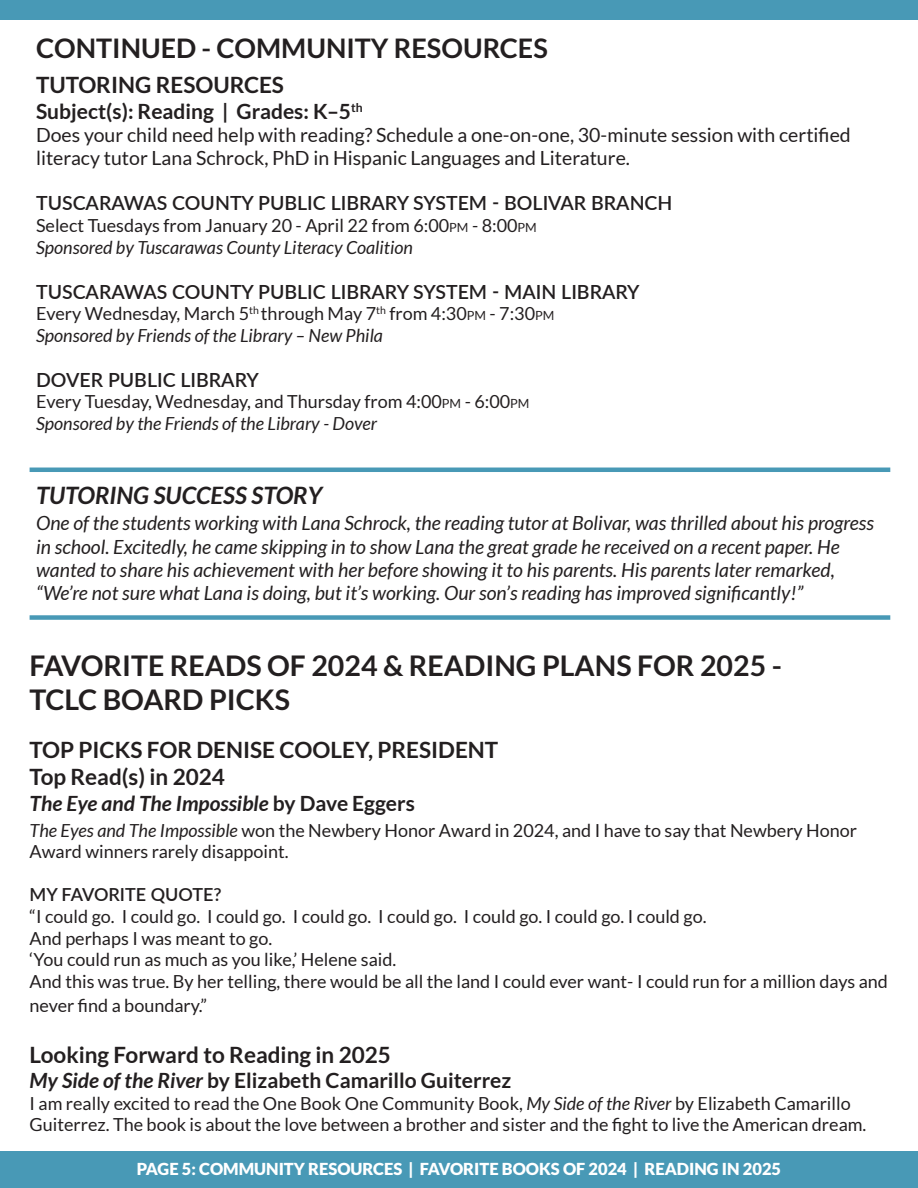
<style>
.page{position:relative;width:918px;height:1188px;background:#fff}
.page>*{position:absolute;margin:0;border:0;box-sizing:border-box;transform-origin:0 0}
.t1{font:700 28.5px "Lato";color:#231f20}
.t2{font:700 27px "Lato";color:#231f20}
.t3{font:italic 700 24px "Lato";color:#231f20}
.t4{font:700 22.5px "Lato";color:#231f20}
.t5{font:700 21px "Lato";color:#231f20}
.t6{font:italic 700 21px "Lato";color:#231f20}
.t7{font:italic 19.5px/23.4px "Lato";color:#231f20}
.t8{font:19.5px/23.4px "Lato";color:#231f20}
.t9{font:600 19.5px "Lato";color:#231f20}
.t10{font:18px/21.6px "Lato";color:#231f20}
.t11{font:italic 18px "Lato";color:#231f20}
.t12{font:600 18px "Lato";color:#231f20}
.t13{font:900 16.5px "Lato";color:#fff}
.s1{font-size:12.6px}
.s2{font-style:normal}
.s3{font-style:italic}
</style>
<div class="page">
<div style="left:0;top:0;width:918px;height:20px;background:#4899b6"></div>
<div style="left:0;top:1151px;width:918px;height:37px;background:#4899b6"></div>
<hr style="left:30px;top:468px;width:860px;height:4px;background:#4899b6">
<div style="left:30px;top:615px;width:860px;height:5px;background:#4899b6"></div>
<p class="t2" style="left:36px;top:33px;width:513px">CONTINUED - COMMUNITY RESOURCES</p>
<p class="t4" style="left:36px;top:72px;width:249px">TUTORING RESOURCES</p>
<p class="t5" style="left:36px;top:99px;width:328px">Subject(s): Reading | Grades: K–5<sup>th</sup></p>
<p class="t8" style="left:36px;top:123px;width:816px">Does your child need help with reading? Schedule a one-on-one, 30-minute session with certified literacy tutor Lana Schrock, PhD in Hispanic Languages and Literature.</p>
<p class="t9" style="left:36px;top:189px;width:638px">TUSCARAWAS COUNTY PUBLIC LIBRARY SYSTEM - BOLIVAR BRANCH</p>
<p class="t10" style="left:36px;top:215px;width:502px">Select Tuesdays from January 20 - April 22 from 6:00<span class="s1">PM</span> - 8:00<span class="s1">PM</span></p>
<p class="t11" style="left:36px;top:237px;width:378px">Sponsored by Tuscarawas County Literacy Coalition</p>
<p class="t9" style="left:36px;top:277px;width:605px">TUSCARAWAS COUNTY PUBLIC LIBRARY SYSTEM - MAIN LIBRARY</p>
<p class="t10" style="left:36px;top:303px;width:520px">Every Wednesday, March 5<sup>th</sup> through May 7<sup>th</sup> from 4:30<span class="s1">PM</span> - 7:30<span class="s1">PM</span></p>
<p class="t11" style="left:36px;top:325px;width:348px">Sponsored by Friends of the Library – New Phila</p>
<p class="t9" style="left:36px;top:365px;width:224px">DOVER PUBLIC LIBRARY</p>
<p class="t10" style="left:36px;top:391px;width:495px">Every Tuesday, Wednesday, and Thursday from 4:00<span class="s1">PM</span> - 6:00<span class="s1">PM</span></p>
<p class="t11" style="left:36px;top:413px;width:342px">Sponsored by the Friends of the Library - Dover</p>
<p class="t3" style="left:36px;top:482px;width:288px">TUTORING SUCCESS STORY</p>
<p class="t7" style="left:36px;top:512px;width:839px">One of the students working with Lana Schrock, the reading tutor at Bolivar, was thrilled about his progress in school. Excitedly, he came skipping in to show Lana the great grade he received on a recent paper. He wanted to share his achievement with her before showing it to his parents. His parents later remarked, “We’re not sure what Lana is doing, but it’s working. Our son’s reading has improved significantly!”</p>
<p class="t1" style="left:30px;top:649px;width:754px">FAVORITE READS OF 2024 &amp; READING PLANS FOR 2025 -</p>
<p class="t1" style="left:30px;top:683px;width:262px">TCLC BOARD PICKS</p>
<p class="t4" style="left:30px;top:737px;width:470px">TOP PICKS FOR DENISE COOLEY, PRESIDENT</p>
<p class="t4" style="left:30px;top:764px;width:197px">Top Read(s) in 2024</p>
<p class="t6" style="left:30px;top:791px;width:387px">The Eye and The Impossible <span class="s2">by Dave Eggers</span></p>
<p class="t10" style="left:30px;top:819px;width:829px"><span class="s3">The Eyes and The Impossible</span> won the Newbery Honor Award in 2024, and I have to say that Newbery Honor<br>Award winners rarely disappoint.</p>
<p class="t12" style="left:30px;top:882px;width:194px">MY FAVORITE QUOTE?</p>
<p class="t10" style="left:30px;top:906px;width:678px">“I could go. I could go. I could go. I could go. I could go. I could go. I could go. I could go.</p>
<p class="t10" style="left:30px;top:927px;width:244px">And perhaps I was meant to go.</p>
<p class="t10" style="left:30px;top:949px;width:368px">‘You could run as much as you like,’ Helene said.</p>
<p class="t10" style="left:30px;top:969px;width:860px;line-height:24px">And this was true. By her telling, there would be all the land I could ever want- I could run for a million days and never find a boundary.”</p>
<p class="t4" style="left:30px;top:1042px;width:363px">Looking Forward to Reading in 2025</p>
<p class="t5" style="left:30px;top:1068px;width:483px"><span class="s3">My Side of the River</span> by Elizabeth Camarillo Guiterrez</p>
<p class="t10" style="left:30px;top:1092px;width:838px">I am really excited to read the One Book One Community Book, <span class="s3">My Side of the River</span> by Elizabeth Camarillo<br>Guiterrez. The book is about the love between a brother and sister and the fight to live the American dream.</p>
<p class="t13" style="left:137px;top:1159px;width:646px">PAGE 5: COMMUNITY RESOURCES | FAVORITE BOOKS OF 2024 | READING IN 2025</p>
</div>
